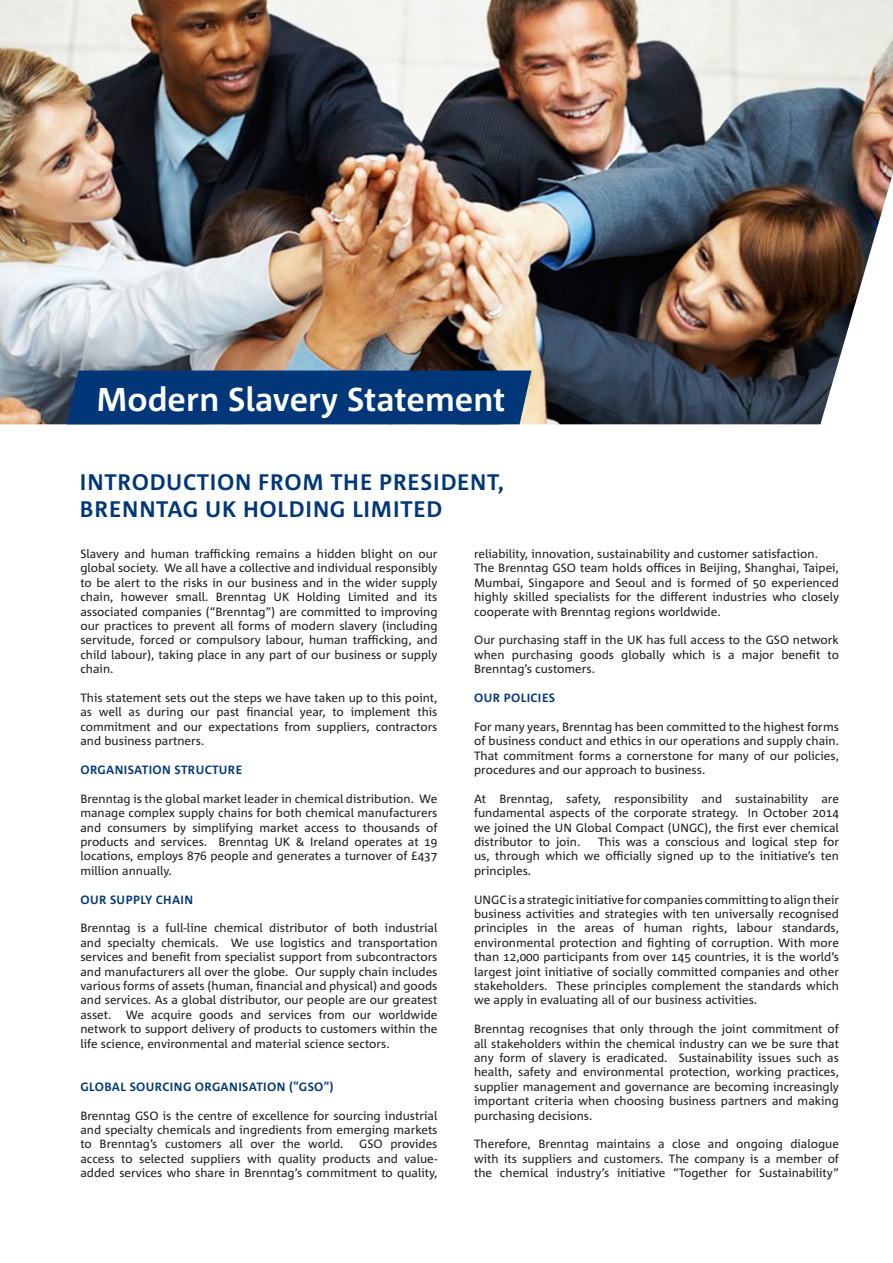
<style>
.page{position:relative;width:893px;height:1263px;background:#fff}
.page>*{position:absolute;margin:0;border:0;box-sizing:border-box;transform-origin:0 0}
.t1{font:700 33px "Corpid E1 s";color:#fff}
.t2{font:700 22.5px "Corpid E1 s";color:#013778}
.t3{font:12px/14.4px "Corpid E1 s";color:#231f20;text-align:justify}
.t4{font:700 12px "Corpid E1 s";color:#013778}
</style>
<div class="page">
<img style="left:0;top:0;width:893px;height:424px">
<div style="left:66px;top:370px;width:465px;height:54px;background:#013778"></div>
<p class="t1" style="left:96px;top:378px;width:411px">Modern Slavery Statement</p>
<p class="t2" style="left:80px;top:467px;width:426px">INTRODUCTION FROM THE PRESIDENT,</p>
<p class="t2" style="left:80px;top:494px;width:364px">BRENNTAG UK HOLDING LIMITED</p>
<p class="t3" style="left:80px;top:546px;width:359px">Slavery and human trafficking remains a hidden blight on our global society. We all have a collective and individual responsibly to be alert to the risks in our business and in the wider supply chain, however small. Brenntag UK Holding Limited and its associated companies (“Brenntag”) are committed to improving our practices to prevent all forms of modern slavery (including servitude, forced or compulsory labour, human trafficking, and child labour), taking place in any part of our business or supply chain.</p>
<p class="t3" style="left:80px;top:690px;width:359px">This statement sets out the steps we have taken up to this point, as well as during our past financial year, to implement this commitment and our expectations from suppliers, contractors and business partners.</p>
<p class="t4" style="left:80px;top:762px;width:164px">ORGANISATION STRUCTURE</p>
<p class="t3" style="left:80px;top:791px;width:359px">Brenntag is the global market leader in chemical distribution. We manage complex supply chains for both chemical manufacturers and consumers by simplifying market access to thousands of products and services. Brenntag UK &amp; Ireland operates at 19 locations, employs 876 people and generates a turnover of £437 million annually.</p>
<p class="t4" style="left:80px;top:892px;width:115px">OUR SUPPLY CHAIN</p>
<p class="t3" style="left:80px;top:921px;width:359px">Brenntag is a full-line chemical distributor of both industrial and specialty chemicals. We use logistics and transportation services and benefit from specialist support from subcontractors and manufacturers all over the globe. Our supply chain includes various forms of assets (human, financial and physical) and goods and services. As a global distributor, our people are our greatest asset. We acquire goods and services from our worldwide network to support delivery of products to customers within the life science, environmental and material science sectors.</p>
<p class="t4" style="left:80px;top:1079px;width:255px">GLOBAL SOURCING ORGANISATION (“GSO”)</p>
<p class="t3" style="left:80px;top:1108px;width:359px">Brenntag GSO is the centre of excellence for sourcing industrial and specialty chemicals and ingredients from emerging markets to Brenntag’s customers all over the world.</p>
<p class="t3" style="left:474px;top:546px;width:345px">reliability, innovation, sustainability and customer satisfaction.</p>
<p class="t3" style="left:474px;top:561px;width:366px">The Brenntag GSO team holds offices in Beijing, Shanghai, Taipei, Mumbai, Singapore and Seoul and is formed of 50 experienced highly skilled specialists for the different industries who closely cooperate with Brenntag regions worldwide.</p>
<p class="t3" style="left:474px;top:633px;width:366px">Our purchasing staff in the UK has full access to the GSO network when purchasing goods globally which is a major benefit to Brenntag’s customers.</p>
<p class="t4" style="left:474px;top:690px;width:83px">OUR POLICIES</p>
<p class="t3" style="left:474px;top:719px;width:366px">For many years, Brenntag has been committed to the highest forms of business conduct and ethics in our operations and supply chain.<br>That commitment forms a cornerstone for many of our policies, procedures and our approach to business.</p>
<p class="t3" style="left:474px;top:791px;width:366px">At Brenntag, safety, responsibility and sustainability are fundamental aspects of the corporate strategy. In October 2014 we joined the UN Global Compact (UNGC), the first ever chemical distributor to join.</p>
<p class="t3" style="left:474px;top:834px;width:366px;text-indent:124px">This was a conscious and logical step for us, through which we officially signed up to the initiative’s ten principles.</p>
<p class="t3" style="left:474px;top:892px;width:366px">UNGC is a strategic initiative for companies committing to align their business activities and strategies with ten universally recognised principles in the areas of human rights, labour standards, environmental protection and fighting of corruption. With more than 12,000 participants from over 145 countries, it is the world’s largest joint initiative of socially committed companies and other stakeholders. These principles complement the standards which we apply in evaluating all of our business activities.</p>
<p class="t3" style="left:474px;top:1021px;width:366px">Brenntag recognises that only through the joint commitment of all stakeholders within the chemical industry can we be sure that any form of slavery is eradicated. Sustainability issues such as health, safety and environmental protection, working practices, supplier management and governance are becoming increasingly important criteria when choosing business partners and making purchasing decisions.</p>
<p class="t3" style="left:474px;top:1137px;width:366px">Therefore, Brenntag maintains a close and ongoing dialogue with its suppliers and customers. The company is a member of the chemical industry’s initiative “Together for Sustainability”</p>
<p class="t3" style="left:80px;top:1137px;width:359px;text-indent:279px">GSO provides access to selected suppliers with quality products and value&shy;added services who share in Brenntag’s commitment to quality,</p>
</div>
